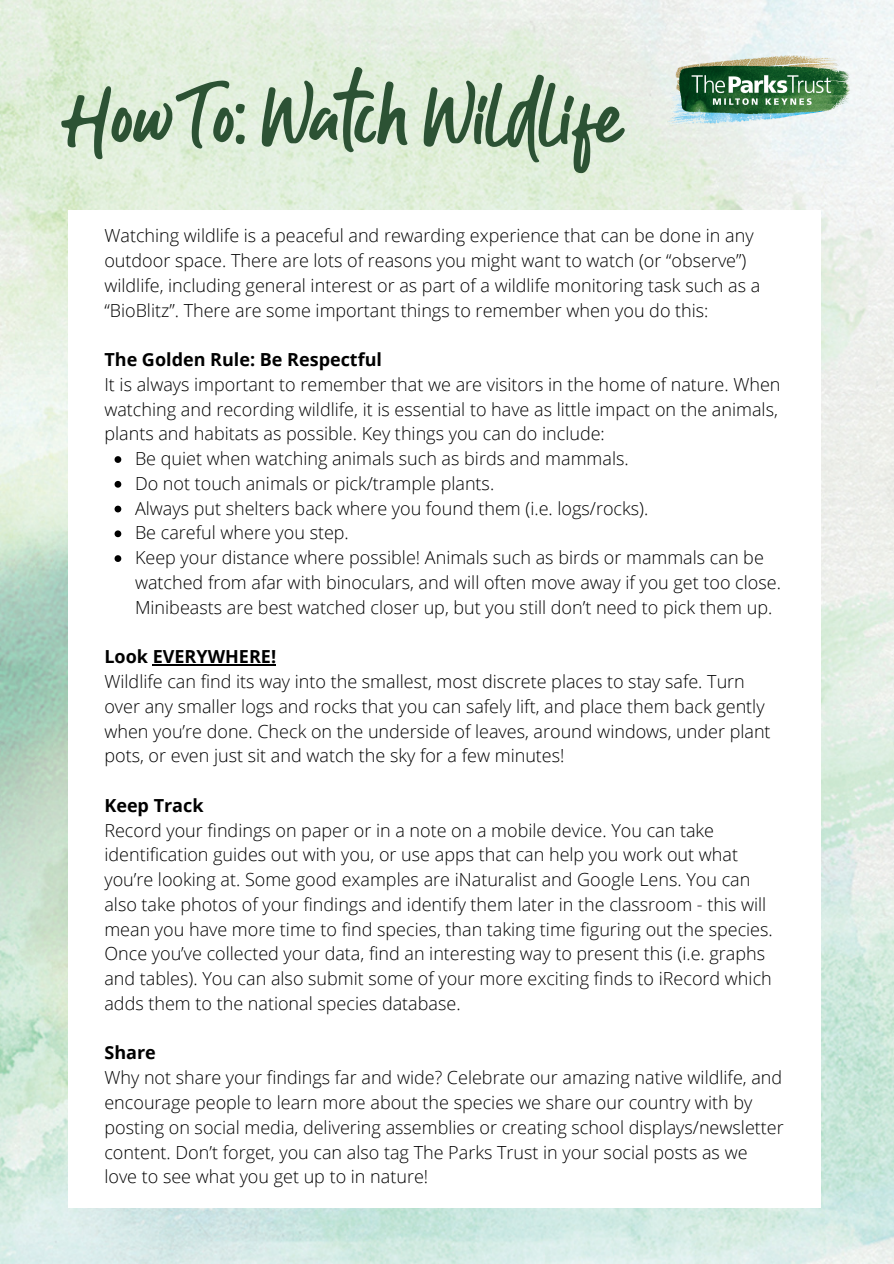
<style>
.page{position:relative;width:894px;height:1264px;background:#fff}
.page>*{position:absolute;margin:0;border:0;box-sizing:border-box;transform-origin:0 0}
.t1{font:79.35px "Guthen Bloots Basic";color:#2c5234}
.t2{font:300 18px/24.8px "Open Sans";color:#000}
.t3{font:700 18px "Open Sans";color:#000}
</style>
<div class="page">
<img style="left:0;top:0;width:893px;height:1263px">
<img style="left:660px;top:48px;width:197px;height:82px">
<div style="left:68px;top:210px;width:752px;height:998px;background:#fff"></div>
<svg style="left:114px;top:456px;width:7px;height:7px"></svg>
<svg style="left:114px;top:481px;width:7px;height:6px"></svg>
<svg style="left:114px;top:505px;width:7px;height:7px"></svg>
<svg style="left:114px;top:530px;width:7px;height:7px"></svg>
<svg style="left:114px;top:555px;width:7px;height:7px"></svg>
<hr style="left:153px;top:664px;width:123px;height:1px;background:#000">
<p class="t1" style="left:68px;top:66px;width:555px">How To: Watch Wildlife</p>
<p class="t2" style="left:104px;top:223px;width:657px">Watching wildlife is a peaceful and rewarding experience that can be done in any outdoor space. There are lots of reasons you might want to watch (or “observe”) wildlife, including general interest or as part of a wildlife monitoring task such as a “BioBlitz”. There are some important things to remember when you do this:</p>
<p class="t3" style="left:104px;top:347px;width:279px">The Golden Rule: Be Respectful</p>
<p class="t2" style="left:104px;top:371px;width:677px">It is always important to remember that we are visitors in the home of nature. When watching and recording wildlife, it is essential to have as little impact on the animals, plants and habitats as possible. Key things you can do include:</p>
<p class="t2" style="left:135px;top:446px;width:495px">Be quiet when watching animals such as birds and mammals.</p>
<p class="t2" style="left:135px;top:470px;width:360px">Do not touch animals or pick/trample plants.</p>
<p class="t2" style="left:135px;top:495px;width:514px">Always put shelters back where you found them (i.e. logs/rocks).</p>
<p class="t2" style="left:135px;top:520px;width:215px">Be careful where you step.</p>
<p class="t2" style="left:135px;top:545px;width:647px">Keep your distance where possible! Animals such as birds or mammals can be watched from afar with binoculars, and will often move away if you get too close.<br>Minibeasts are best watched closer up, but you still don’t need to pick them up.</p>
<p class="t3" style="left:104px;top:644px;width:173px">Look EVERYWHERE!</p>
<p class="t2" style="left:104px;top:668px;width:667px">Wildlife can find its way into the smallest, most discrete places to stay safe. Turn over any smaller logs and rocks that you can safely lift, and place them back gently when you’re done. Check on the underside of leaves, around windows, under plant pots, or even just sit and watch the sky for a few minutes!</p>
<p class="t3" style="left:104px;top:792px;width:101px">Keep Track</p>
<p class="t2" style="left:104px;top:817px;width:669px">Record your findings on paper or in a note on a mobile device. You can take identification guides out with you, or use apps that can help you work out what you’re looking at. Some good examples are iNaturalist and Google Lens. You can also take photos of your findings and identify them later in the classroom - this will mean you have more time to find species, than taking time figuring out the species.</p>
<p class="t2" style="left:104px;top:941px;width:668px">Once you’ve collected your data, find an interesting way to present this (i.e. graphs and tables). You can also submit some of your more exciting finds to iRecord which adds them to the national species database.</p>
<p class="t3" style="left:104px;top:1040px;width:53px">Share</p>
<p class="t2" style="left:104px;top:1064px;width:680px">Why not share your findings far and wide? Celebrate our amazing native wildlife, and encourage people to learn more about the species we share our country with by posting on social media, delivering assemblies or creating school displays/newsletter content. Don’t forget, you can also tag The Parks Trust in your social posts as we love to see what you get up to in nature!</p>
</div>
